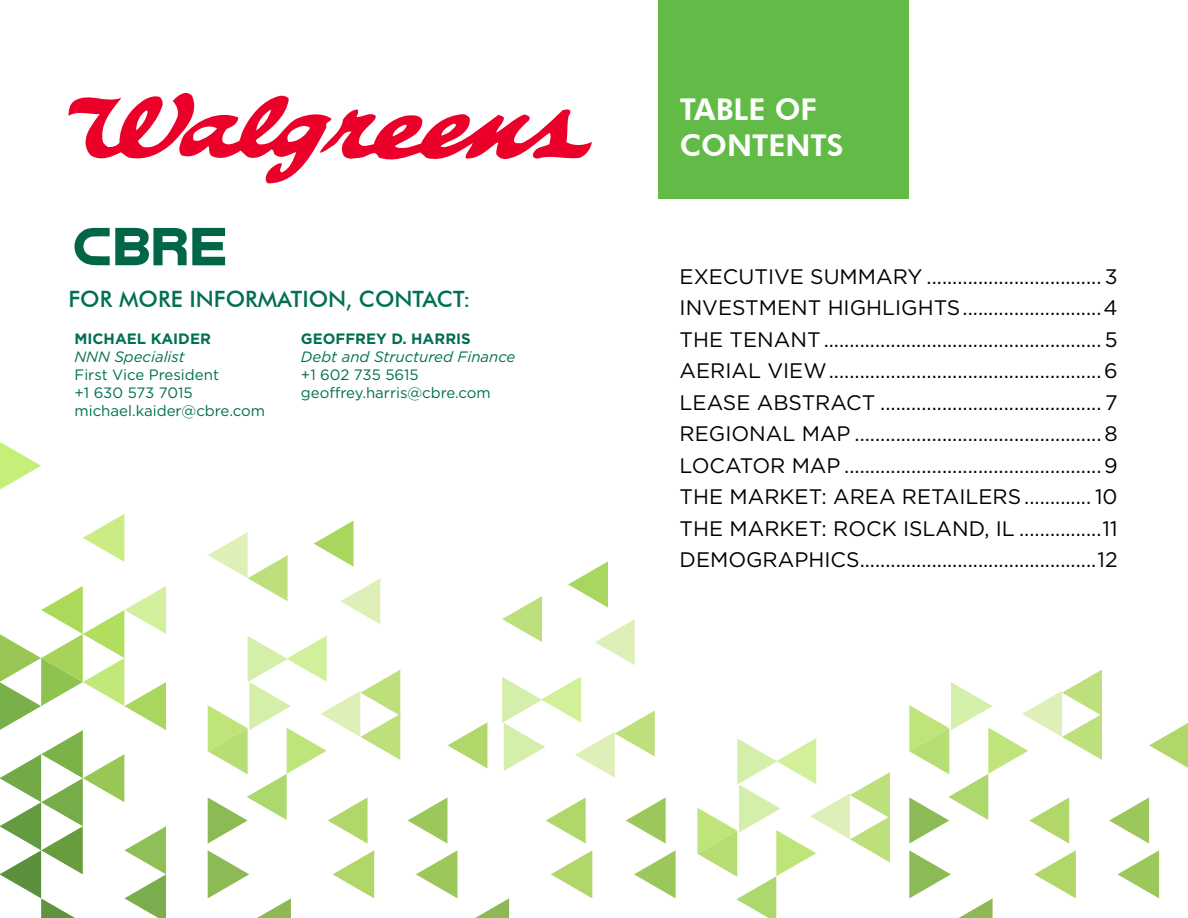
<style>
.page{position:relative;width:1188px;height:918px;background:#fff}
.page>*{position:absolute;margin:0;border:0;box-sizing:border-box;transform-origin:0 0}
.t1{font:800 30px/36px "Futura BT";color:#fff}
.t2{font:500 22.5px "Futura BT";color:#006f53}
.t3{font:21px/31.5px "Gotham";color:#000}
.t4{font:15px/18px "Gotham";color:#006f53}
.t5{font:italic 15px "Gotham";color:#006f53}
.t6{font:700 15px "Gotham";color:#006f53}
</style>
<div class="page">
<svg style="left:75px;top:228px;width:150px;height:37px"></svg>
<svg style="left:69px;top:92px;width:523px;height:91px"></svg>
<svg style="left:416px;top:850px;width:41px;height:48px"></svg>
<svg style="left:1117px;top:850px;width:42px;height:48px"></svg>
<svg style="left:634px;top:850px;width:42px;height:48px"></svg>
<svg style="left:333px;top:850px;width:41px;height:48px"></svg>
<svg style="left:1034px;top:850px;width:42px;height:48px"></svg>
<svg style="left:551px;top:850px;width:41px;height:48px"></svg>
<svg style="left:475px;top:898px;width:34px;height:20px"></svg>
<svg style="left:208px;top:850px;width:83px;height:68px"></svg>
<svg style="left:909px;top:850px;width:84px;height:68px"></svg>
<svg style="left:83px;top:514px;width:41px;height:48px"></svg>
<svg style="left:0;top:586px;width:166px;height:332px"></svg>
<svg style="left:0;top:442px;width:41px;height:48px"></svg>
<svg style="left:502px;top:596px;width:40px;height:46px"></svg>
<svg style="left:208px;top:532px;width:80px;height:69px"></svg>
<svg style="left:340px;top:578px;width:40px;height:46px"></svg>
<svg style="left:595px;top:619px;width:40px;height:46px"></svg>
<svg style="left:408px;top:797px;width:39px;height:47px"></svg>
<svg style="left:1109px;top:797px;width:40px;height:47px"></svg>
<svg style="left:626px;top:797px;width:40px;height:47px"></svg>
<svg style="left:546px;top:797px;width:40px;height:47px"></svg>
<svg style="left:447px;top:722px;width:40px;height:46px"></svg>
<svg style="left:1149px;top:723px;width:39px;height:45px"></svg>
<svg style="left:502px;top:676px;width:153px;height:102px"></svg>
<svg style="left:208px;top:636px;width:192px;height:208px"></svg>
<svg style="left:909px;top:670px;width:193px;height:174px"></svg>
<svg style="left:697px;top:738px;width:193px;height:180px"></svg>
<svg style="left:314px;top:521px;width:40px;height:46px"></svg>
<svg style="left:568px;top:561px;width:40px;height:47px"></svg>
<div style="left:658px;top:0;width:250px;height:199px;background:#62bb46"></div>
<p class="t2" style="left:69px;top:285px;width:404px">FOR MORE INFORMATI ON, CONTACT:</p>
<p class="t6" style="left:75px;top:328px;width:138px">MICHAEL KAIDER</p>
<p class="t5" style="left:75px;top:347px;width:112px">NNN Specialist</p>
<p class="t4" style="left:75px;top:365px;width:192px">FIRST VICE PRESIDENT<br>+1 630 573 7015<br>MICHAEL.KAIDER@CBRE.COM</p>
<p class="t6" style="left:301px;top:328px;width:121px">GEOFFREY D. HARRI</p>
<p class="t6" style="left:461px;top:328px;width:11px">S</p>
<p class="t5" style="left:301px;top:347px;width:216px">Debt and Structured Finance</p>
<p class="t4" style="left:301px;top:365px;width:191px">+1 602 735 5615<br>GEOFFREY.HARRIS@CBRE.COM</p>
<h1 class="t1" style="left:680px;top:91px;width:139px">TABLE OF<br>CONTENTS</h1>
<p class="t3" style="left:680px;top:260px;width:439px">EXECUTIVE SUMMARY .................................. 3<br>INVES</p>
<p class="t3" style="left:745px;top:292px;width:374px">TMENT HIGH LIGHTS ...........................4</p>
<p class="t3" style="left:680px;top:323px;width:15px">THE</p>
<p class="t3" style="left:730px;top:323px;width:390px">TENANT...................................................... 5</p>
<p class="t3" style="left:680px;top:355px;width:44px">AERIAL</p>
<p class="t3" style="left:680px;top:355px;width:439px;text-align:justify;text-indent:88px">VI EW.....................................................6<br>LEASE ABSTRACT ........................................... 7<br>REGIONAL</p>
<p class="t3" style="left:802px;top:418px;width:317px">MAP ................................................8</p>
<p class="t3" style="left:680px;top:449px;width:45px">LOCAT</p>
<p class="t3" style="left:752px;top:449px;width:367px">OR MAP ..................................................9</p>
<p class="t3" style="left:680px;top:481px;width:67px">THE MAR</p>
<p class="t3" style="left:780px;top:481px;width:164px">KET: AREA RETAIL</p>
<p class="t3" style="left:979px;top:481px;width:141px">ERS............. 10</p>
<p class="t3" style="left:680px;top:512px;width:67px">THE MAR</p>
<p class="t3" style="left:780px;top:512px;width:340px">KET: ROCK ISLAND, IL ................11</p>
<p class="t3" style="left:680px;top:544px;width:83px">DEMOGRA</p>
<p class="t3" style="left:794px;top:544px;width:325px">PHICS..............................................12</p>
</div>
